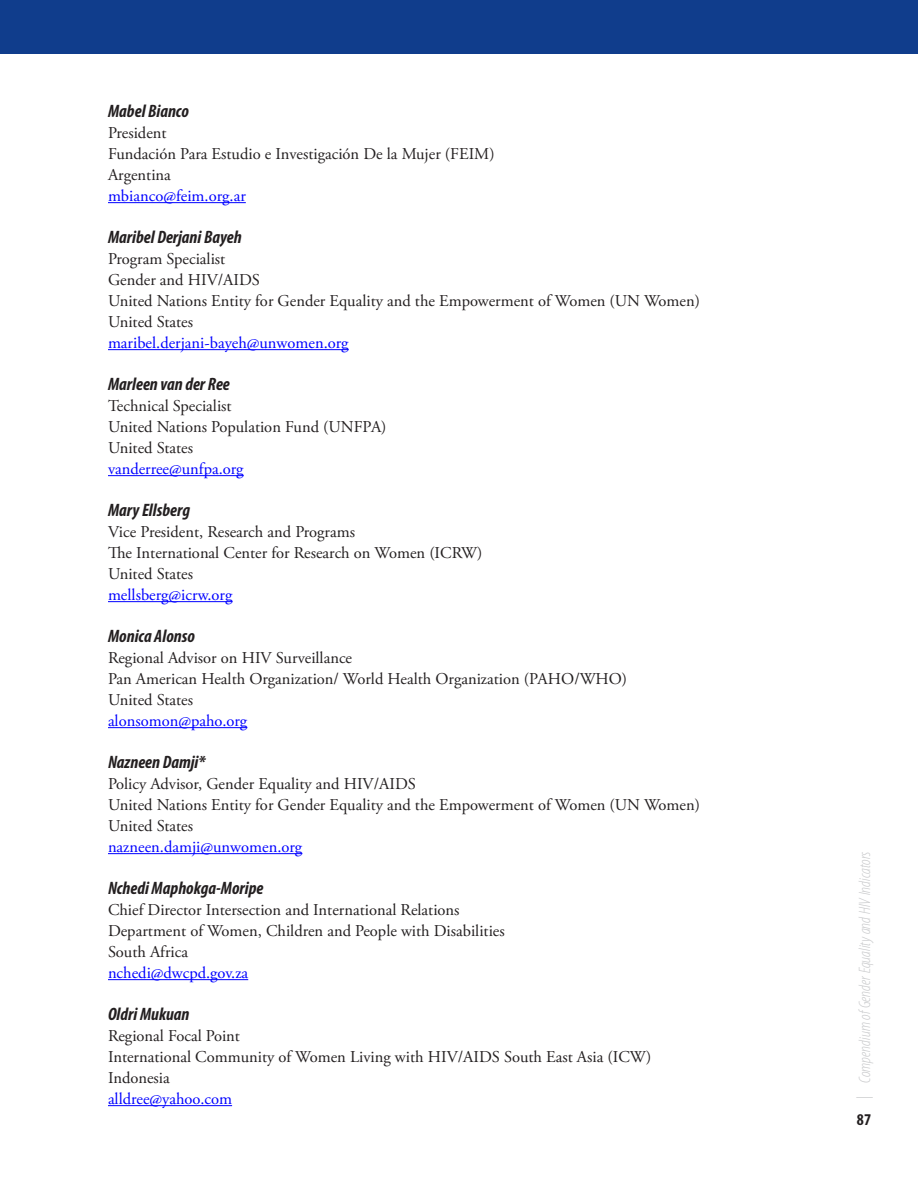
<style>
.page{position:relative;width:918px;height:1188px;background:#fff}
.page>*{position:absolute;margin:0;border:0;box-sizing:border-box;transform-origin:0 0}
.subhed_second{font:italic 700 condensed 18px "Myriad Pro";color:#231f20}
.body_text{font:16.5px "Adobe Garamond Pro";color:#231f20}
.URL{font:16.5px "Adobe Garamond Pro";color:#00f}
.t1{font:italic 300 condensed 16.5px "Myriad Pro";color:#c7c8ca}
.t2{font:700 condensed 16.5px "Myriad Pro";color:#231f20}
.s1{font-style:normal}
</style>
<div class="page">
<div style="left:0;top:0;width:918px;height:54px;background:#103d8c"></div>
<hr style="left:108px;top:202px;width:138px;height:1px;background:#00f">
<hr style="left:108px;top:349px;width:241px;height:1px;background:#00f">
<hr style="left:108px;top:475px;width:136px;height:1px;background:#00f">
<hr style="left:108px;top:601px;width:124px;height:1px;background:#00f">
<hr style="left:108px;top:727px;width:139px;height:1px;background:#00f">
<hr style="left:108px;top:853px;width:194px;height:1px;background:#00f">
<hr style="left:108px;top:979px;width:140px;height:1px;background:#00f">
<hr style="left:108px;top:1105px;width:124px;height:1px;background:#00f">
<p class="subhed_second" style="left:108px;top:100px;width:82px">Mabel Bianco</p>
<p class="body_text" style="left:108px;top:123px;width:60px">President</p>
<p class="body_text" style="left:108px;top:144px;width:388px">Fundación Para Estudio e Investigación De la Mujer (FEIM)</p>
<p class="body_text" style="left:108px;top:165px;width:64px">Argentina</p>
<p class="URL" style="left:108px;top:186px;width:139px">mbianco@feim.org.ar</p>
<p class="subhed_second" style="left:108px;top:226px;width:135px">Maribel Derjani Bayeh</p>
<p class="body_text" style="left:108px;top:249px;width:119px">Program Specialist</p>
<p class="body_text" style="left:108px;top:270px;width:154px">Gender and HIV/AIDS</p>
<p class="body_text" style="left:108px;top:291px;width:594px">United Nations Entity for Gender Equality and the Empowerment of Women (UN Women)</p>
<p class="body_text" style="left:108px;top:312px;width:87px">United States</p>
<p class="URL" style="left:108px;top:333px;width:242px">maribel.derjani-bayeh@unwomen.org</p>
<p class="subhed_second" style="left:108px;top:373px;width:123px">Marleen van der Ree</p>
<p class="body_text" style="left:108px;top:396px;width:125px">Technical Specialist</p>
<p class="body_text" style="left:108px;top:417px;width:280px">United Nations Population Fund (UNFPA)</p>
<p class="body_text" style="left:108px;top:438px;width:87px">United States</p>
<p class="URL" style="left:108px;top:459px;width:137px">vanderree@unfpa.org</p>
<p class="subhed_second" style="left:108px;top:499px;width:84px">Mary Ellsberg</p>
<p class="body_text" style="left:108px;top:522px;width:249px">Vice President, Research and Programs</p>
<p class="body_text" style="left:108px;top:543px;width:376px">The International Center for Research on Women (ICRW)</p>
<p class="body_text" style="left:108px;top:564px;width:87px">United States</p>
<p class="URL" style="left:108px;top:585px;width:126px">mellsberg@icrw.org</p>
<p class="subhed_second" style="left:108px;top:625px;width:89px">Monica Alonso</p>
<p class="body_text" style="left:108px;top:648px;width:246px">Regional Advisor on HIV Surveillance</p>
<p class="body_text" style="left:108px;top:669px;width:521px">Pan American Health Organization/ World Health Organization (PAHO/WHO)</p>
<p class="body_text" style="left:108px;top:690px;width:87px">United States</p>
<p class="URL" style="left:108px;top:711px;width:141px">alonsomon@paho.org</p>
<p class="subhed_second" style="left:108px;top:751px;width:99px">Nazneen Damji*</p>
<p class="body_text" style="left:108px;top:774px;width:310px">Policy Advisor, Gender Equality and HIV/AIDS</p>
<p class="body_text" style="left:108px;top:795px;width:594px">United Nations Entity for Gender Equality and the Empowerment of Women (UN Women)</p>
<p class="body_text" style="left:108px;top:816px;width:87px">United States</p>
<p class="URL" style="left:108px;top:837px;width:196px">nazneen.damji@unwomen.org</p>
<p class="subhed_second" style="left:108px;top:877px;width:157px">Nchedi Maphokga-Moripe</p>
<p class="body_text" style="left:108px;top:900px;width:353px">Chief Director Intersection and International Relations</p>
<p class="body_text" style="left:108px;top:921px;width:398px">Department of Women, Children and People with Disabilities</p>
<p class="body_text" style="left:108px;top:942px;width:82px">South Africa</p>
<p class="URL" style="left:108px;top:963px;width:142px">nchedi@dwcpd.gov.za</p>
<p class="subhed_second" style="left:108px;top:1003px;width:83px">Oldri Mukuan</p>
<p class="body_text" style="left:108px;top:1026px;width:134px">Regional Focal Point</p>
<p class="body_text" style="left:108px;top:1047px;width:545px">International Community of Women Living with HIV/AIDS South East Asia (ICW)</p>
<p class="body_text" style="left:108px;top:1068px;width:63px">Indonesia</p>
<p class="URL" style="left:108px;top:1089px;width:126px">alldree@yahoo.com</p>
<p class="t1" style="left:855px;top:1099px;width:249px;rotate:-90deg"><span class="s1">|</span> Compendium ofGender Equality and HIV Indicators</p>
<p class="t2" style="left:857px;top:1109px;width:16px">87</p>
</div>
